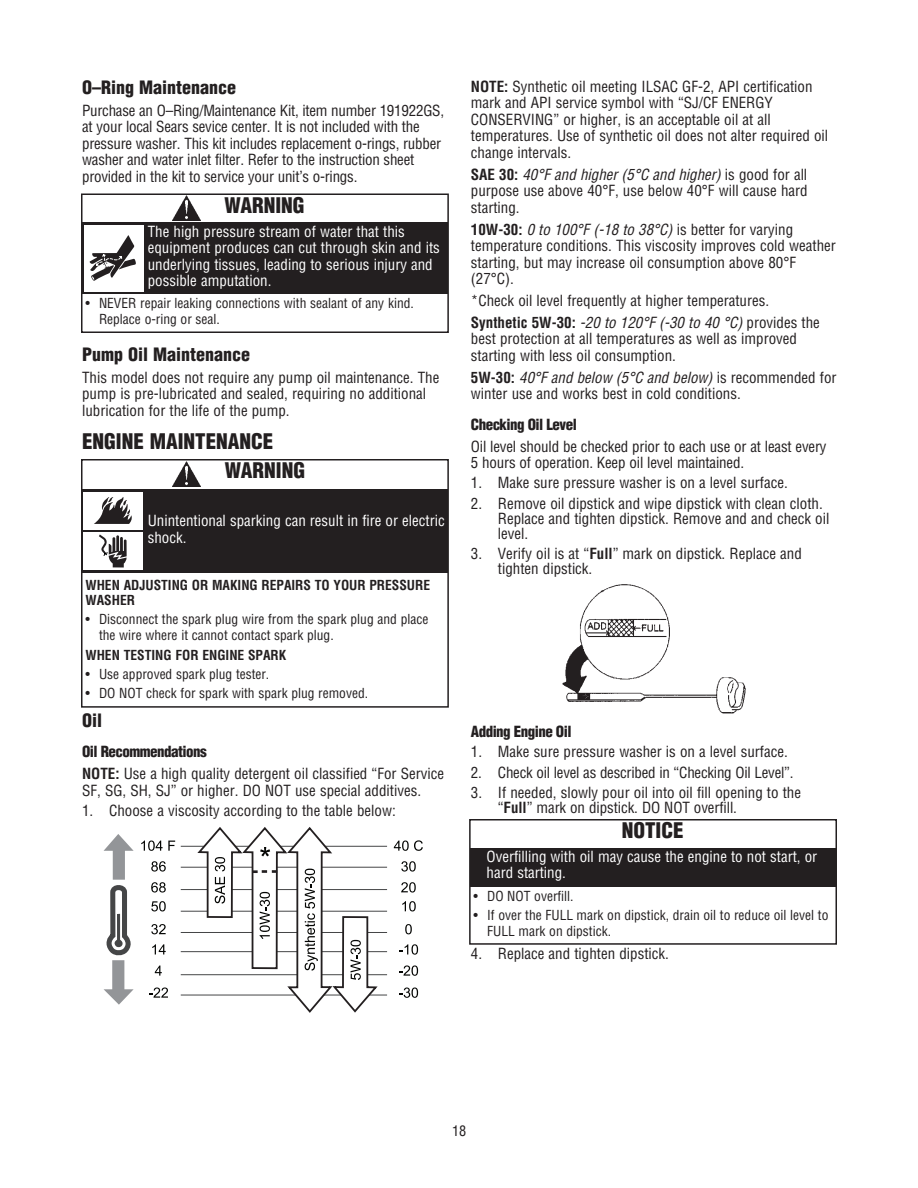
<style>
.page{position:relative;width:918px;height:1188px;background:#fff}
.page>*{position:absolute;margin:0;border:0;box-sizing:border-box;transform-origin:0 0}
.t1{font:900 condensed 21px "Helvetica LT Std";color:#231f20}
.t2{font:900 condensed 18px "Helvetica LT Std";color:#231f20}
.t3{font:condensed 15px/16.5px "Helvetica LT Std";color:#231f20}
.t4{font:condensed 15px/16.5px "Helvetica LT Std";color:#fff}
.t5{font:900 condensed 15px "Helvetica LT Std";letter-spacing:-.035em;color:#231f20}
.t6{font:condensed 14.25px "Helvetica LT Std";color:#231f20}
.t7{font:condensed 13.5px/16.2px "Helvetica LT Std";color:#231f20}
.t8{font:700 condensed 13.5px/15px "Helvetica LT Std";color:#231f20}
.s1{font-weight:900}
.s2{font-weight:700}
.s3{font-style:italic}
</style>
<div class="page">
<div style="left:81px;top:459px;width:368px;height:249px;border:2px solid #231f20"></div>
<div style="left:82px;top:490px;width:366px;height:83px;background:#231f20"></div>
<img style="left:173px;top:462px;width:28px;height:24px">
<div style="left:84px;top:492px;width:59px;height:38px;background:#fff"></div>
<svg style="left:94px;top:497px;width:38px;height:27px"></svg>
<div style="left:84px;top:532px;width:59px;height:38px;background:#fff"></div>
<svg style="left:99px;top:534px;width:28px;height:34px"></svg>
<img style="left:562px;top:584px;width:184px;height:130px">
<svg style="left:605px;top:639px;width:40px;height:40px"></svg>
<div style="left:81px;top:193px;width:368px;height:140px;border:2px solid #231f20"></div>
<div style="left:82px;top:223px;width:366px;height:71px;background:#231f20"></div>
<img style="left:173px;top:196px;width:28px;height:24px">
<div style="left:84px;top:225px;width:59px;height:67px;background:#fff"></div>
<svg style="left:90px;top:235px;width:46px;height:46px"></svg>
<svg style="left:394px;top:840px;width:29px;height:11px"></svg>
<svg style="left:401px;top:861px;width:15px;height:11px"></svg>
<svg style="left:401px;top:882px;width:15px;height:11px"></svg>
<svg style="left:402px;top:901px;width:14px;height:10px"></svg>
<svg style="left:405px;top:924px;width:7px;height:10px"></svg>
<svg style="left:399px;top:944px;width:19px;height:11px"></svg>
<svg style="left:399px;top:965px;width:19px;height:11px"></svg>
<svg style="left:399px;top:988px;width:19px;height:10px"></svg>
<svg style="left:141px;top:841px;width:34px;height:10px"></svg>
<svg style="left:151px;top:861px;width:15px;height:11px"></svg>
<svg style="left:151px;top:882px;width:15px;height:11px"></svg>
<svg style="left:151px;top:901px;width:15px;height:10px"></svg>
<svg style="left:151px;top:924px;width:15px;height:10px"></svg>
<svg style="left:152px;top:944px;width:14px;height:10px"></svg>
<svg style="left:155px;top:966px;width:7px;height:10px"></svg>
<svg style="left:149px;top:988px;width:19px;height:10px"></svg>
<hr style="left:181px;top:995px;width:206px;height:1px;background:#454647">
<hr style="left:181px;top:974px;width:206px;height:1px;background:#454647">
<hr style="left:181px;top:951px;width:206px;height:1px;background:#454647">
<hr style="left:181px;top:932px;width:206px;height:1px;background:#454647">
<hr style="left:181px;top:911px;width:206px;height:1px;background:#454647">
<hr style="left:181px;top:889px;width:206px;height:1px;background:#454647">
<hr style="left:181px;top:867px;width:206px;height:1px;background:#454647">
<hr style="left:181px;top:846px;width:206px;height:1px;background:#454647">
<svg style="left:104px;top:834px;width:30px;height:46px"></svg>
<svg style="left:103px;top:886px;width:31px;height:119px"></svg>
<svg style="left:195px;top:827px;width:185px;height:186px"></svg>
<div style="left:469px;top:819px;width:368px;height:126px;border:2px solid #231f20"></div>
<div style="left:470px;top:848px;width:366px;height:38px;background:#231f20"></div>
<p class="t2" style="left:82px;top:80px;width:155px">O–Ring Maintenance</p>
<p class="t3" style="left:82px;top:103px;width:364px">Purchase an O–Ring/Maintenance Kit, item number 191922GS, at your local Sears sevice center. It is not included with the pressure washer. This kit includes replacement o-rings, rubber washer and water inlet filter. Refer to the instruction sheet provided in the kit to service your unit’s o-rings.</p>
<h1 class="t1" style="left:224px;top:197px;width:82px">WARNING</h1>
<p class="t4" style="left:148px;top:224px;width:294px">The high pressure stream of water that this equipment produces can cut through skin and its underlying tissues, leading to serious injury and possible amputation.</p>
<p class="t7" style="left:99px;top:296px;width:316px;text-indent:-14px">• NEVER repair leaking connections with sealant of any kind.<br>Replace o-ring or seal.</p>
<p class="t2" style="left:82px;top:347px;width:169px">Pump Oil Maintenance</p>
<p class="t3" style="left:82px;top:370px;width:359px">This model does not require any pump oil maintenance. The pump is pre-lubricated and sealed, requiring no additional lubrication for the life of the pump.</p>
<h1 class="t1" style="left:82px;top:432px;width:193px">ENGINE MAINTENANCE</h1>
<h1 class="t1" style="left:225px;top:462px;width:82px">WARNING</h1>
<p class="t4" style="left:148px;top:514px;width:298px">Unintentional sparking can result in fire or electric shock.</p>
<p class="t8" style="left:86px;top:579px;width:346px">WHEN ADJUSTING OR MAKING REPAIRS TO YOUR PRESSURE<br>WASHER</p>
<p class="t7" style="left:99px;top:612px;width:331px;text-indent:-14px">• Disconnect the spark plug wire from the spark plug and place the wire where it cannot contact spark plug.</p>
<p class="t8" style="left:86px;top:649px;width:202px">WHEN TESTING FOR ENGINE SPARK</p>
<p class="t7" style="left:86px;top:667px;width:185px">• Use approved spark plug tester.</p>
<p class="t7" style="left:86px;top:686px;width:284px">• DO NOT check for spark with spark plug removed.</p>
<p class="t2" style="left:82px;top:713px;width:22px">Oil</p>
<p class="t3" style="left:82px;top:742px;width:363px;line-height:21.9px"><span class="s1">Oil Recommendations<br></span><span class="s2">NOTE:</span> Use a high quality detergent oil classified “For Service</p>
<p class="t3" style="left:82px;top:783px;width:340px">SF, SG, SH, SJ” or higher. DO NOT use special additives.</p>
<p class="t3" style="left:82px;top:803px;width:315px">1. Choose a viscosity according to the table below:</p>
<p class="t3" style="left:471px;top:79px;width:359px"><span class="s2">NOTE:</span> Synthetic oil meeting ILSAC GF-2, API certification mark and API service symbol with “SJ/CF ENERGY CONSERVING” or higher, is an acceptable oil at all temperatures. Use of synthetic oil does not alter required oil change intervals.</p>
<p class="t3" style="left:471px;top:167px;width:338px;text-align:justify"><span class="s2">SAE 30:</span> <span class="s3">40°F and higher (5°C and higher)</span> is good for all purpose use above 40°F, use below 40°F will cause hard starting.</p>
<p class="t3" style="left:471px;top:222px;width:366px"><span class="s2">10W-30:</span> <span class="s3">0 to 100°F (-18 to 38°C)</span> is better for varying temperature conditions. This viscosity improves cold weather starting, but may increase oil consumption above 80°F (27°C).</p>
<p class="t3" style="left:471px;top:290px;width:350px;line-height:21.9px">*Check oil level frequently at higher temperatures.<br><span class="s2">Synthetic 5W-30:</span> <span class="s3">-20 to 120°F (-30 to 40 °C)</span> provides the</p>
<p class="t3" style="left:471px;top:332px;width:328px">best protection at all temperatures as well as improved starting with less oil consumption.</p>
<p class="t3" style="left:471px;top:370px;width:367px"><span class="s2">5W-30:</span> <span class="s3">40°F and below (5°C and below)</span> is recommended for winter use and works best in cold conditions.</p>
<p class="t5" style="left:471px;top:418px;width:107px">Checking Oil Level</p>
<p class="t3" style="left:471px;top:439px;width:357px">Oil level should be checked prior to each use or at least every<br>5 hours of operation. Keep oil level maintained.</p>
<p class="t3" style="left:471px;top:476px;width:318px">1. Make sure pressure washer is on a level surface.</p>
<p class="t3" style="left:498px;top:497px;width:333px;line-height:15px;text-indent:-27px">2. Remove oil dipstick and wipe dipstick with clean cloth.<br>Replace and tighten dipstick. Remove and and check oil level.</p>
<p class="t3" style="left:498px;top:547px;width:306px;line-height:15px;text-indent:-27px">3. Verify oil is at “<span class="s2">Full</span>” mark on dipstick. Replace and tighten dipstick.</p>
<p class="t5" style="left:471px;top:725px;width:102px">Adding Engine Oil</p>
<p class="t3" style="left:471px;top:744px;width:318px">1. Make sure pressure washer is on a level surface.</p>
<p class="t3" style="left:471px;top:765px;width:324px">2. Check oil level as described in “Checking Oil Level”.</p>
<p class="t3" style="left:498px;top:786px;width:305px;line-height:15px;text-indent:-27px">3. If needed, slowly pour oil into oil fill opening to the “<span class="s2">Full</span>” mark on dipstick. DO NOT overfill.</p>
<h1 class="t1" style="left:622px;top:821px;width:63px">NOTICE</h1>
<p class="t4" style="left:487px;top:849px;width:332px">Overfilling with oil may cause the engine to not start, or hard starting.</p>
<p class="t7" style="left:474px;top:889px;width:102px">• DO NOT overfill.</p>
<p class="t7" style="left:487px;top:908px;width:343px;text-indent:-14px">• If over the FULL mark on dipstick, drain oil to reduce oil level to<br>FULL mark on dipstick.</p>
<p class="t3" style="left:471px;top:947px;width:200px">4. Replace and tighten dipstick.</p>
<p class="t6" style="left:452px;top:1125px;width:16px">18</p>
</div>
